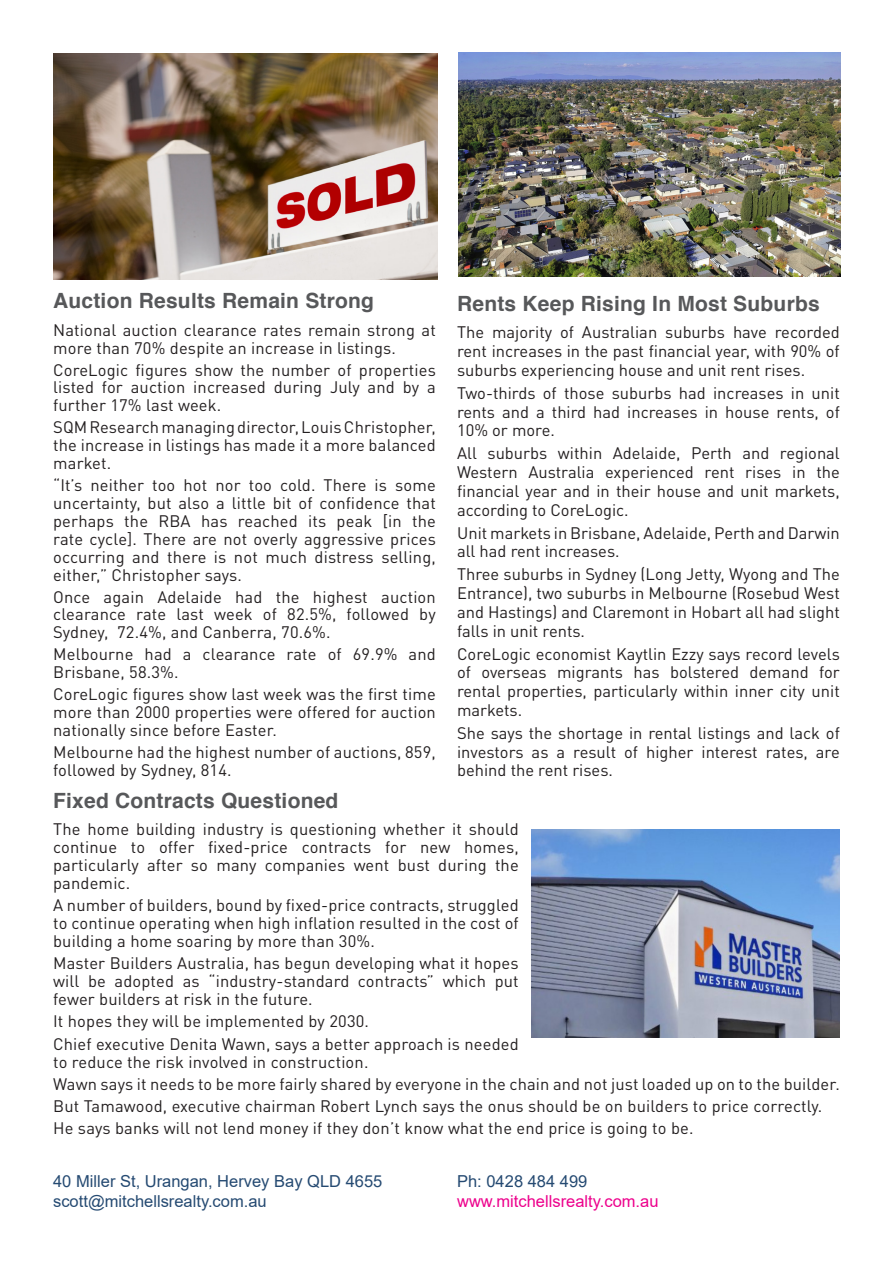
<style>
.page{position:relative;width:893px;height:1263px;background:#fff}
.page>*{position:absolute;margin:0;border:0;box-sizing:border-box;transform-origin:0 0}
.small_sub_header{font:700 21px "Helvetica";letter-spacing:.01em;color:#57585a}
.Body_Copy{font:16.5px/17.9px "DIN Pro";letter-spacing:.01em;color:#231f20;text-align:justify}
.reaching_out_contact{font:16.5px "Arial";color:#254a72}
.reaching_out_contact-2{font:16.5px "Arial";color:#ed008c}
</style>
<div class="page">
<img style="left:531px;top:829px;width:309px;height:209px">
<img style="left:53px;top:53px;width:385px;height:226px">
<img style="left:458px;top:52px;width:383px;height:225px">
<p class="small_sub_header" style="left:53px;top:287px;width:322px">Auction Results Remain Strong</p>
<p class="Body_Copy" style="left:53px;top:319px;width:384px">National auction clearance rates remain strong at more than 70% despite an increase in listings.</p>
<p class="Body_Copy" style="left:53px;top:359px;width:384px">CoreLogic figures show the number of properties listed for auction increased during July and by a further 17% last week.</p>
<p class="Body_Copy" style="left:53px;top:417px;width:384px">SQM Research managing director, Louis Christopher, the increase in listings has made it a more balanced market.</p>
<p class="Body_Copy" style="left:53px;top:475px;width:384px">“It’s neither too hot nor too cold. There is some uncertainty, but also a little bit of confidence that perhaps the RBA has reached its peak [in the rate cycle]. There are not overly aggressive prices occurring and there is not much distress selling, either,” Christopher says.</p>
<p class="Body_Copy" style="left:53px;top:586px;width:384px">Once again Adelaide had the highest auction clearance rate last week of 82.5%, followed by Sydney, 72.4%, and Canberra, 70.6%.</p>
<p class="Body_Copy" style="left:53px;top:644px;width:384px">Melbourne had a clearance rate of 69.9% and<br>Brisbane, 58.3%.</p>
<p class="Body_Copy" style="left:53px;top:684px;width:384px">CoreLogic figures show last week was the first time more than 2000 properties were offered for auction nationally since before Easter.</p>
<p class="Body_Copy" style="left:53px;top:742px;width:384px">Melbourne had the highest number of auctions, 859, followed by Sydney, 814.</p>
<p class="small_sub_header" style="left:53px;top:787px;width:287px">Fixed Contracts Questioned</p>
<p class="Body_Copy" style="left:53px;top:818px;width:467px">The home building industry is questioning whether it should continue to offer fixed-price contracts for new homes, particularly after so many companies went bust during the pandemic.</p>
<p class="Body_Copy" style="left:53px;top:894px;width:467px">A number of builders, bound by fixed-price contracts, struggled to continue operating when high inflation resulted in the cost of building a home soaring by more than 30%.</p>
<p class="Body_Copy" style="left:53px;top:952px;width:467px">Master Builders Australia, has begun developing what it hopes will be adopted as “industry-standard contracts” which put fewer builders at risk in the future.</p>
<p class="Body_Copy" style="left:53px;top:1011px;width:317px">It hopes they will be implemented by 2030.</p>
<p class="Body_Copy" style="left:53px;top:1033px;width:467px">Chief executive Denita Wawn, says a better approach is needed to reduce the risk involved in construction.</p>
<p class="Body_Copy" style="left:53px;top:1073px;width:788px">Wawn says it needs to be more fairly shared by everyone in the chain and not just loaded up on to the builder.</p>
<p class="Body_Copy" style="left:53px;top:1095px;width:771px">But Tamawood, executive chairman Robert Lynch says the onus should be on builders to price correctly.</p>
<p class="Body_Copy" style="left:53px;top:1118px;width:642px">He says banks will not lend money if they don’t know what the end price is going to be.</p>
<p class="small_sub_header" style="left:457px;top:290px;width:364px">Rents Keep Rising In Most Suburbs</p>
<p class="Body_Copy" style="left:457px;top:321px;width:384px;line-height:18.8px">The majority of Australian suburbs have recorded rent increases in the past financial year, with 90% of suburbs experiencing house and unit rent rises.</p>
<p class="Body_Copy" style="left:457px;top:382px;width:384px;line-height:18.8px">Two-thirds of those suburbs had increases in unit rents and a third had increases in house rents, of 10% or more.</p>
<p class="Body_Copy" style="left:457px;top:442px;width:384px;line-height:18.8px">All suburbs within Adelaide, Perth and regional Western Australia experienced rent rises in the financial year and in their house and unit markets, according to CoreLogic.</p>
<p class="Body_Copy" style="left:457px;top:522px;width:384px;line-height:18.8px">Unit markets in Brisbane, Adelaide, Perth and Darwin all had rent increases.</p>
<p class="Body_Copy" style="left:457px;top:563px;width:384px;line-height:18.8px">Three suburbs in Sydney (Long Jetty, Wyong and The Entrance), two suburbs in Melbourne (Rosebud West and Hastings) and Claremont in Hobart all had slight falls in unit rents.</p>
<p class="Body_Copy" style="left:457px;top:643px;width:384px;line-height:18.8px">CoreLogic economist Kaytlin Ezzy says record levels of overseas migrants has bolstered demand for rental properties, particularly within inner city unit markets.</p>
<p class="Body_Copy" style="left:457px;top:722px;width:384px;line-height:18.8px">She says the shortage in rental listings and lack of investors as a result of higher interest rates, are behind the rent rises.</p>
<p class="reaching_out_contact" style="left:53px;top:1170px;width:331px">40 Miller St, Urangan, Hervey Bay QLD 4655</p>
<p class="reaching_out_contact" style="left:53px;top:1190px;width:215px">scott@mitchellsrealty.com.au</p>
<p class="reaching_out_contact" style="left:457px;top:1170px;width:132px">Ph: 0428 484 499</p>
<p class="reaching_out_contact-2" style="left:457px;top:1190px;width:203px">www.mitchellsrealty.com.au</p>
</div>
